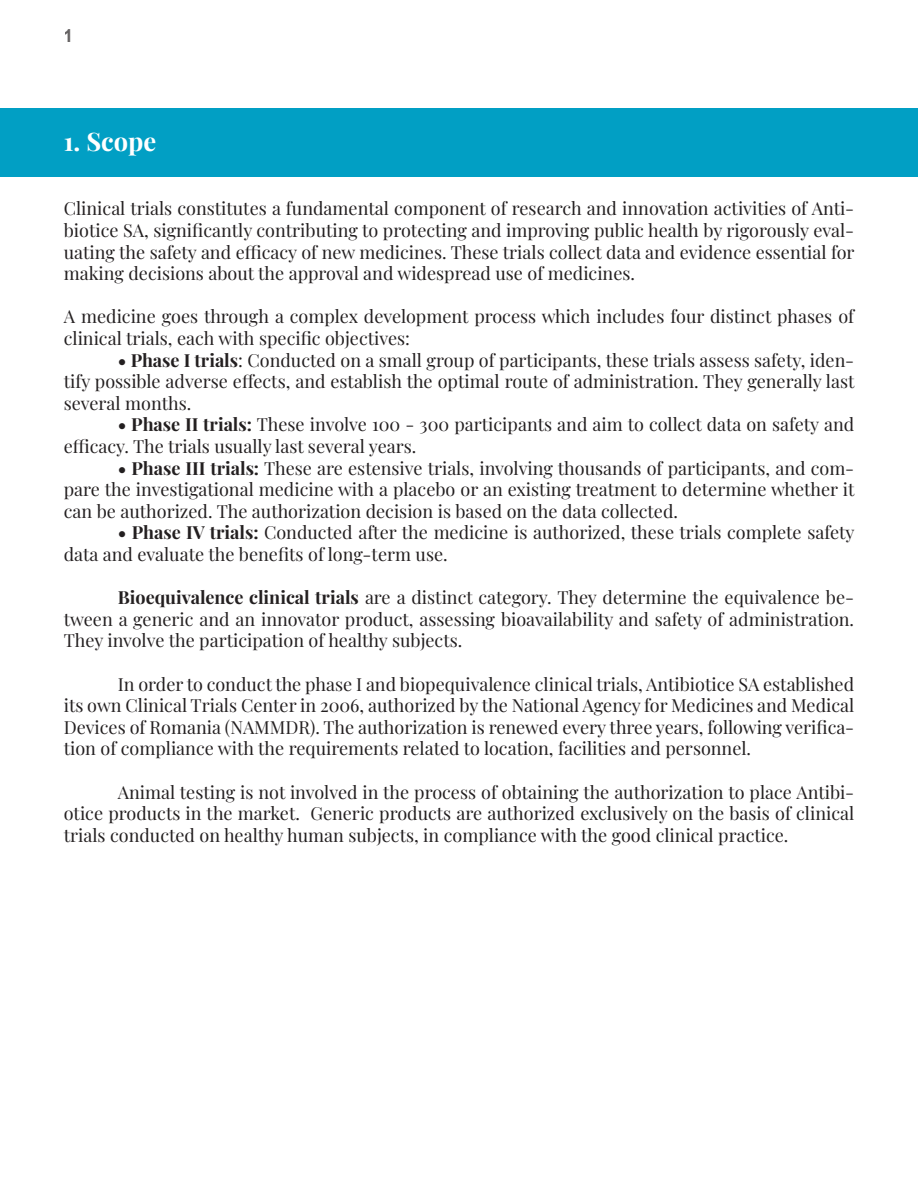
<style>
.page{position:relative;width:918px;height:1188px;background:#fff}
.page>*{position:absolute;margin:0;border:0;box-sizing:border-box;transform-origin:0 0}
.t1{font:700 25.5px "Playfair Display";color:#fff}
.t2{font:18px/21.6px "Playfair Display";color:#231f20;text-align:justify}
.t3{font:700 18px "Arial";color:#231f20}
.s1{font-weight:700}
</style>
<div class="page">
<div style="left:0;top:109px;width:918px;height:68px;background:#019fc4"></div>
<p class="t3" style="left:64px;top:23px;width:12px">1</p>
<p class="t1" style="left:64px;top:121px;width:94px">1. Scope</p>
<p class="t2" style="left:64px;top:196px;width:792px">Clinical trials constitutes a fundamental component of research and innovation activities of Anti&shy;biotice SA, significantly contributing to protecting and improving public health by rigorously eval&shy;uating the safety and efficacy of new medicines. These trials collect data and evidence essential for making decisions about the approval and widespread use of medicines.</p>
<p class="t2" style="left:64px;top:304px;width:792px">A medicine goes through a complex development process which includes four distinct phases of clinical trials, each with specific objectives:</p>
<p class="t2" style="left:64px;top:348px;width:792px;text-indent:54px"><span class="s1">• Phase I trials</span>: Conducted on a small group of participants, these trials assess safety, iden&shy;tify possible adverse effects, and establish the optimal route of administration. They generally last several months.</p>
<p class="t2" style="left:64px;top:412px;width:792px;text-indent:54px"><span class="s1">• Phase II trials:</span> These involve 100 - 300 participants and aim to collect data on safety and efficacy. The trials usually last several years.</p>
<p class="t2" style="left:64px;top:456px;width:792px;text-indent:54px"><span class="s1">• Phase III trials:</span> These are estensive trials, involving thousands of participants, and com&shy;pare the investigational medicine with a placebo or an existing treatment to determine whether it can be authorized. The authorization decision is based on the data collected.</p>
<p class="t2" style="left:64px;top:520px;width:792px;text-indent:54px"><span class="s1">• Phase IV trials:</span> Conducted after the medicine is authorized, these trials complete safety data and evaluate the benefits of long-term use.</p>
<p class="t2" style="left:64px;top:585px;width:792px;text-indent:54px"><span class="s1">Bioequivalence clinical trials</span> are a distinct category. They determine the equivalence be&shy;tween a generic and an innovator product, assessing bioavailability and safety of administration.<br>They involve the participation of healthy subjects.</p>
<p class="t2" style="left:64px;top:672px;width:792px;text-indent:54px">In order to conduct the phase I and biopequivalence clinical trials, Antibiotice SA established its own Clinical Trials Center in 2006, authorized by the National Agency for Medicines and Medical Devices of Romania (NAMMDR). The authorization is renewed every three years, following verifica&shy;tion of compliance with the requirements related to location, facilities and personnel.</p>
<p class="t2" style="left:64px;top:780px;width:792px;text-indent:54px">Animal testing is not involved in the process of obtaining the authorization to place Antibi&shy;otice products in the market. Generic products are authorized exclusively on the basis of clinical trials conducted on healthy human subjects, in compliance with the good clinical practice.</p>
</div>
